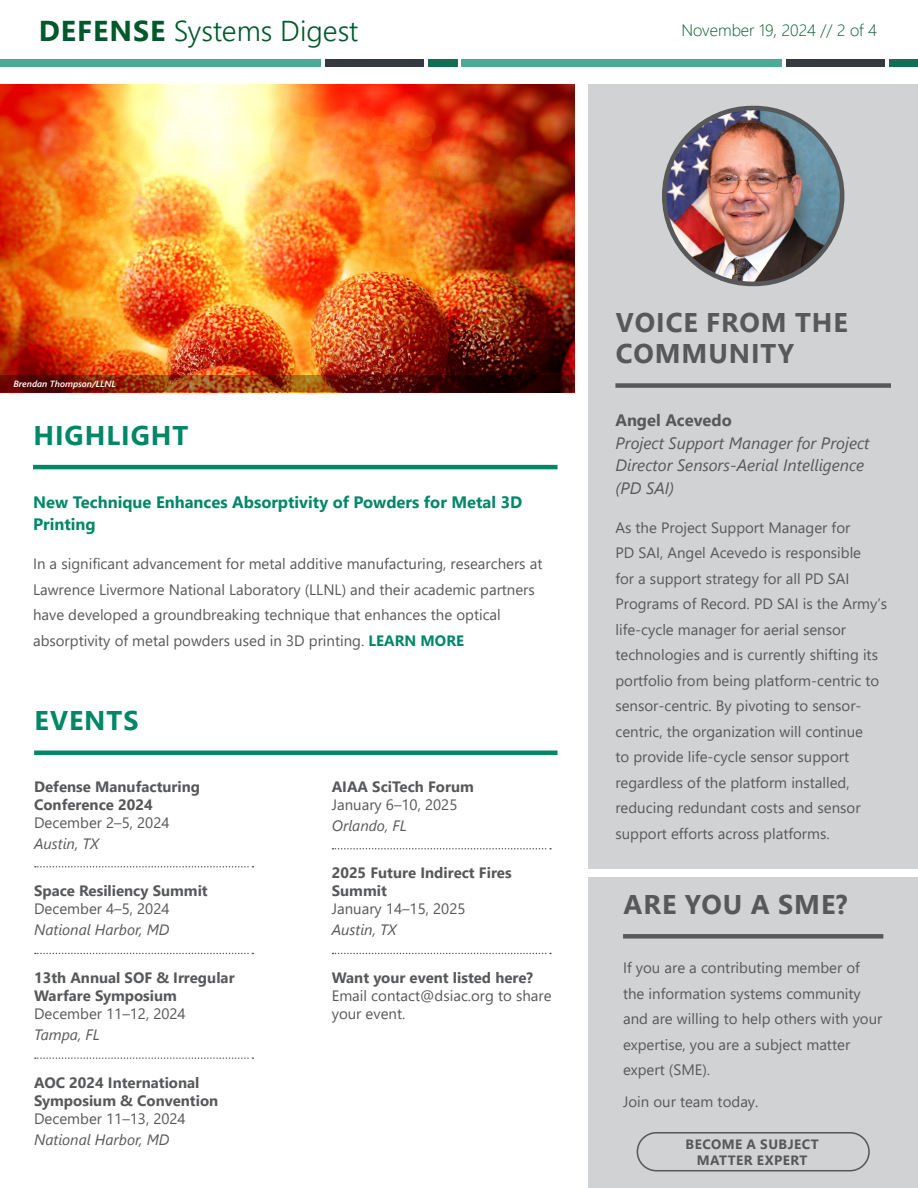
<style>
.page{position:relative;width:918px;height:1188px;background:#fff}
.page>*{position:absolute;margin:0;border:0;box-sizing:border-box;transform-origin:0 0}
.t1{font:300 28.65px "Segoe UI";color:#00592b}
.Heading_1_-_Gray{font:700 27px/31.5px "Segoe UI";letter-spacing:.035em;color:#57585a}
.Heading_1_-_Green{font:700 27px "Segoe UI";letter-spacing:.035em;color:#008767}
.Heading_2_-_Grey{font:italic 16.5px/22.5px "Segoe UI";color:#57585a}
.Heading_2_-_Green{font:700 16.5px/22.5px "Segoe UI";color:#008767}
.t2{font:300 16.5px "Segoe UI";color:#00592b}
.Copy{font:15px/25.5px "Segoe UI";color:#57585a}
.Events_Header{font:700 15px/18px "Segoe UI";color:#57585a}
.event_details{font:15px "Segoe UI";color:#57585a}
.event_details_underlined{font:italic 15px "Segoe UI";color:#57585a}
.evet_details{font:15px/18px "Segoe UI";color:#57585a}
.Events_Header-2{font:italic 15px "Segoe UI";color:#57585a}
.Grey_Button_Text{font:700 13.5px/16.2px "Segoe UI";letter-spacing:.035em;color:#57585a;text-align:center}
.Image_Source{font:italic 600 9px "Segoe UI";color:#fff}
.s1{font-weight:700}
.s2{font-weight:700;color:#008767}
.s3{font-weight:700;font-style:normal}
</style>
<div class="page">
<div style="left:588px;top:878px;width:330px;height:310px;background:#d1d2d4"></div>
<div style="left:623px;top:934px;width:260px;height:5px;background:#57585a"></div>
<div style="left:637px;top:1132px;width:233px;height:39px;border:2px solid #57585a;border-radius:19px"></div>
<div style="left:588px;top:85px;width:330px;height:784px;background:#d1d2d4"></div>
<hr style="left:33px;top:465px;width:525px;height:4px;background:#008767">
<svg style="left:35px;top:866px;width:218px;height:2px"></svg>
<svg style="left:35px;top:953px;width:218px;height:1px"></svg>
<svg style="left:35px;top:1057px;width:218px;height:2px"></svg>
<svg style="left:333px;top:848px;width:218px;height:2px"></svg>
<svg style="left:333px;top:953px;width:218px;height:1px"></svg>
<hr style="left:34px;top:751px;width:524px;height:4px;background:#008767">
<div style="left:615px;top:383px;width:276px;height:5px;background:#57585a"></div>
<img style="left:0;top:85px;width:575px;height:290px">
<svg style="left:0;top:375px;width:575px;height:17px;background:#661e08"></svg>
<img style="left:664px;top:108px;width:178px;height:176px;border-radius:88px">
<div style="left:662px;top:106px;width:182px;height:180px;border:5px solid #57585a;border-radius:88px"></div>
<div style="left:0;top:59px;width:321px;height:7px;background:#4dab95"></div>
<div style="left:325px;top:59px;width:99px;height:7px;background:#343a40"></div>
<div style="left:428px;top:59px;width:29px;height:7px;background:#156e54"></div>
<div style="left:461px;top:59px;width:321px;height:7px;background:#4dab95"></div>
<div style="left:787px;top:59px;width:98px;height:7px;background:#343a40"></div>
<div style="left:889px;top:59px;width:29px;height:7px;background:#156e54"></div>
<h1 class="t1" style="left:39px;top:4px;width:321px"><span class="s1">DEFENSE</span> Systems Digest</h1>
<p class="t2" style="left:681px;top:15px;width:197px">November 19, 2024 // 2 of 4</p>
<p class="Image_Source" style="left:14px;top:375px;width:104px">Brendan Thompson/LLNL</p>
<p class="Heading_1_-_Green" style="left:34px;top:410px;width:156px">HIGHLIGHT</p>
<p class="Heading_2_-_Green" style="left:33px;top:489px;width:491px">New Technique Enhances Absorptivity of Powders for Metal 3D<br>Printing</p>
<p class="Copy" style="left:33px;top:550px;width:511px">In a significant advancement for metal additive manufacturing, researchers at Lawrence Livermore National Laboratory (LLNL) and their academic partners have developed a groundbreaking technique that enhances the optical absorptivity of metal powders used in 3D printing. <span class="s2">LEARN MORE</span></p>
<p class="Heading_1_-_Green" style="left:35px;top:695px;width:105px">EVENTS</p>
<p class="Events_Header" style="left:34px;top:776px;width:168px">Defense Manufacturing<br>Conference 2024</p>
<p class="event_details" style="left:34px;top:808px;width:137px">December 2–5, 2024</p>
<p class="event_details_underlined" style="left:34px;top:829px;width:66px">Austin, TX</p>
<p class="Events_Header" style="left:34px;top:881px;width:175px">Space Resiliency Summit</p>
<p class="event_details" style="left:34px;top:895px;width:137px">December 4–5, 2024</p>
<p class="event_details_underlined" style="left:34px;top:916px;width:137px">National Harbor, MD</p>
<p class="Events_Header" style="left:34px;top:967px;width:202px">13th Annual SOF &amp; Irregular<br>Warfare Symposium</p>
<p class="event_details" style="left:34px;top:1000px;width:153px">December 11–12, 2024</p>
<p class="event_details_underlined" style="left:34px;top:1021px;width:67px">Tampa, FL</p>
<p class="Events_Header" style="left:34px;top:1072px;width:186px">AOC 2024 International<br>Symposium &amp; Convention</p>
<p class="event_details" style="left:34px;top:1104px;width:153px">December 11–13, 2024</p>
<p class="Events_Header-2" style="left:34px;top:1125px;width:137px">National Harbor, MD</p>
<p class="Events_Header" style="left:332px;top:776px;width:144px">AIAA SciTech Forum</p>
<p class="event_details" style="left:332px;top:790px;width:127px">January 6–10, 2025</p>
<p class="event_details_underlined" style="left:332px;top:811px;width:76px">Orlando, FL</p>
<p class="Events_Header" style="left:332px;top:863px;width:181px">2025 Future Indirect Fires<br>Summit</p>
<p class="event_details" style="left:332px;top:895px;width:135px">January 14–15, 2025</p>
<p class="event_details_underlined" style="left:332px;top:916px;width:66px">Austin, TX</p>
<p class="Events_Header" style="left:332px;top:967px;width:203px">Want your event listed here?</p>
<p class="evet_details" style="left:332px;top:985px;width:221px">Email contact@dsiac.org to share your event.</p>
<p class="Heading_1_-_Gray" style="left:616px;top:304px;width:234px">VOICE FROM THE<br>COMMUNITY</p>
<p class="Heading_2_-_Grey" style="left:615px;top:406px;width:256px"><span class="s3">Angel Acevedo<br></span>Project Support Manager for Project<br>Director Sensors-Aerial Intelligence (PD SAI)</p>
<p class="Copy" style="left:615px;top:513px;width:273px">As the Project Support Manager for<br>PD SAI, Angel Acevedo is responsible<br>for a support strategy for all PD SAI Programs of Record. PD SAI is the Army’s life-cycle manager for aerial sensor technologies and is currently shifting its portfolio from being platform-centric to sensor-centric. By pivoting to sensor&shy;centric, the organization will continue<br>to provide life-cycle sensor support regardless of the platform installed, reducing redundant costs and sensor support efforts across platforms.</p>
<p class="Heading_1_-_Gray" style="left:624px;top:886px;width:226px">ARE YOU A SME?</p>
<p class="Copy" style="left:623px;top:954px;width:261px">If you are a contributing member of the information systems community and are willing to help others with your expertise, you are a subject matter expert (SME).</p>
<p class="Copy" style="left:623px;top:1088px;width:137px">Join our team today.</p>
<p class="Grey_Button_Text" style="left:686px;top:1135px;width:135px">BECOME A SUBJECT<br>MATTER EXPERT</p>
</div>
